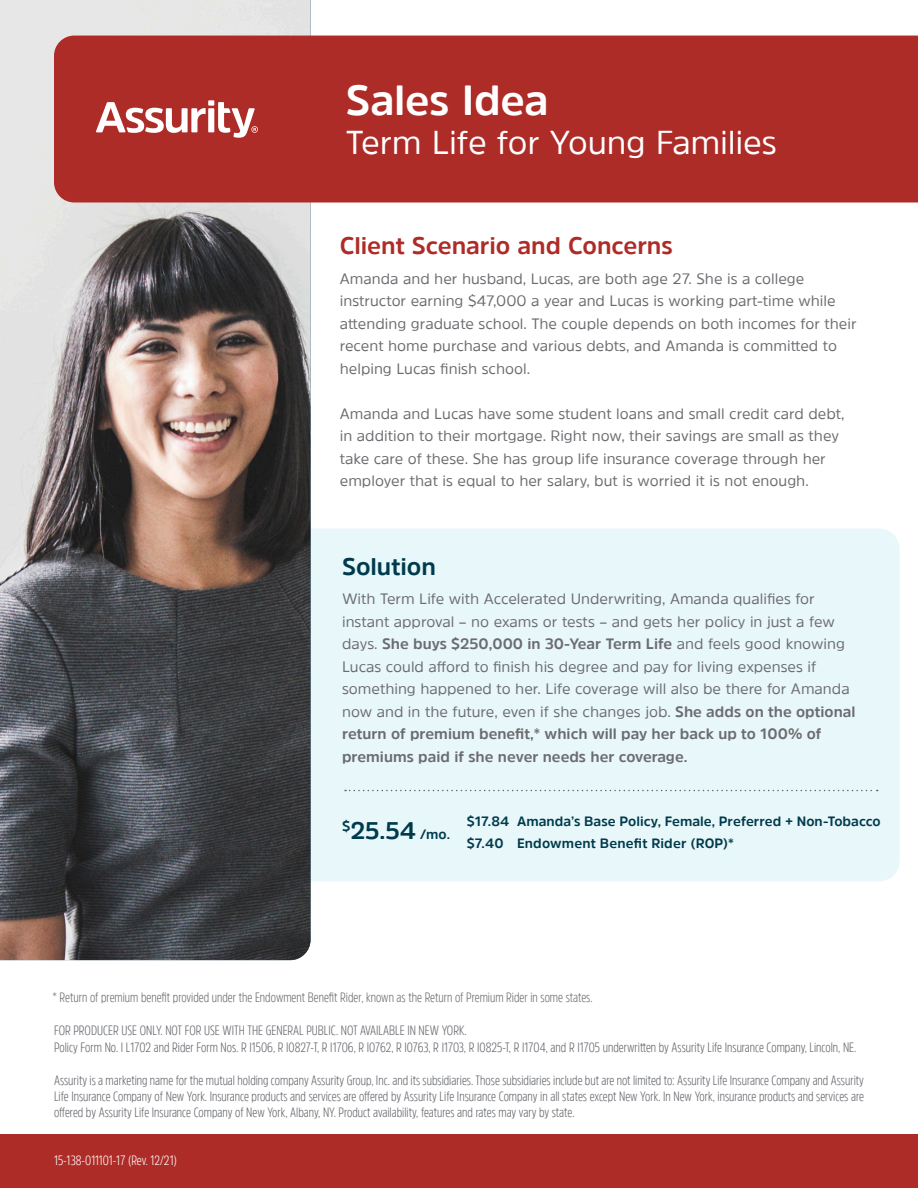
<style>
.page{position:relative;width:918px;height:1188px;background:#fff}
.page>*{position:absolute;margin:0;border:0;box-sizing:border-box;transform-origin:0 0}
.H2_-_28pt_Bold_30_pt{font:700 42px "Amsi Pro";letter-spacing:-.005em;color:#fff}
.H3_22pt_24pt_leading{font:33px "Amsi Pro";letter-spacing:-.005em;color:#fff}
.H5_16pt_18pt_leading{font:700 24px "Amsi Pro";color:#ae2c28}
.H5_16pt_18pt_leading-2{font:700 24px "Amsi Pro";letter-spacing:-.005em;color:#003b4d}
.t1{font:15px/22.5px "Amsi Pro";color:#6b6c70}
.t2{font:300 13.5px/16.2px "Amsi Pro Cond";color:#62656a;text-align:justify}
.t3{font:300 13.5px "Amsi Pro Cond";color:#6b6c70}
.H5_16pt_18pt_leading-3{font:700 13.5px "Amsi Pro";letter-spacing:.005em;color:#003b4d}
.t4{font:300 13.5px "Amsi Pro Cond";color:#fff}
.s1{font-weight:700}
.s2{font-size:13.5px}
</style>
<div class="page">
<div style="left:0;top:1135px;width:918px;height:53px;background:#ae2c28"></div>
<div style="left:282px;top:529px;width:618px;height:352px;background:#e8f7f9;border-radius:20px"></div>
<img style="left:0;top:0;width:310px;height:960px">
<svg style="left:345px;top:790px;width:533px;height:1px"></svg>
<div style="left:54px;top:36px;width:864px;height:167px;background:#ae2c28"></div>
<svg style="left:96px;top:100px;width:162px;height:38px"></svg>
<p class="H2_-_28pt_Bold_30_pt" style="left:346px;top:72px;width:204px">Sales Idea</p>
<p class="H3_22pt_24pt_leading" style="left:346px;top:120px;width:433px">Term Life for Young Families</p>
<p class="H5_16pt_18pt_leading" style="left:340px;top:229px;width:335px">Client Scenario and Concerns</p>
<p class="t1" style="left:340px;top:267px;width:518px">Amanda and her husband, Lucas, are both age 27. She is a college instructor earning $47,000 a year and Lucas is working part-time while attending graduate school. The couple depends on both incomes for their recent home purchase and various debts, and Amanda is committed to helping Lucas finish school.</p>
<p class="t1" style="left:340px;top:402px;width:506px">Amanda and Lucas have some student loans and small credit card debt, in addition to their mortgage. Right now, their savings are small as they take care of these. She has group life insurance coverage through her employer that is equal to her salary, but is worried it is not enough.</p>
<p class="H5_16pt_18pt_leading-2" style="left:342px;top:550px;width:95px">Solution</p>
<p class="t1" style="left:342px;top:587px;width:515px">With Term Life with Accelerated Underwriting, Amanda qualifies for instant approval – no exams or tests – and gets her policy in just a few days. <span class="s1">She buys $250,000 in 30-Year Term Life</span> and feels good knowing Lucas could afford to finish his degree and pay for living expenses if something happened to her. Life coverage will also be there for Amanda now and in the future, even if she changes job. <span class="s1">She adds on the optional return of premium benefit,* which will pay her back up to 100% of premiums paid if she never needs her coverage.</span></p>
<p class="H5_16pt_18pt_leading-2" style="left:342px;top:814px;width:110px"><sup>$</sup>25.54 <span class="s2">/mo.</span></p>
<p class="H5_16pt_18pt_leading-3" style="left:467px;top:812px;width:415px">$17.84 Amanda’s Base Policy, Female, Preferred + Non-Tobacco</p>
<p class="H5_16pt_18pt_leading-3" style="left:467px;top:834px;width:269px">$7.40 Endowment Benefit Rider (ROP)*</p>
<p class="t3" style="left:52px;top:988px;width:542px">* Return of premium benefit provided under the Endowment Benefit Rider, known as the Return of Premium Rider in some states.</p>
<p class="t2" style="left:54px;top:1039px;width:804px">Policy Form No. I L1702 and Rider Form Nos. R I1506, R I0827-T, R I1706, R I0762, R I0763, R I1703, R I0825-T, R I1704, and R I1705 underwritten by Assurity Life Insurance Company, Lincoln, NE.</p>
<p class="t2" style="left:54px;top:1071px;width:812px">Assurity is a marketing name for the mutual holding company Assurity Group, Inc. and its subsidiaries. Those subsidiaries include but are not limited to: Assurity Life Insurance Company and Assurity Life Insurance Company of New York. Insurance products and services are offered by Assurity Life Insurance Company in all states except New York. In New York, insurance products and services are offered by Assurity Life Insurance Company of New York, Albany, NY. Product availability, features and rates may vary by state.</p>
<p class="t2" style="left:54px;top:1021px;width:414px">FOR PRODUCER USE ONLY. NOT FOR USE WITH THE GENERAL PUBLIC. NOT AVAILABLE IN NEW YORK.</p>
<p class="t4" style="left:54px;top:1151px;width:125px">15-138-011101-17 (Rev. 12/21)</p>
</div>
